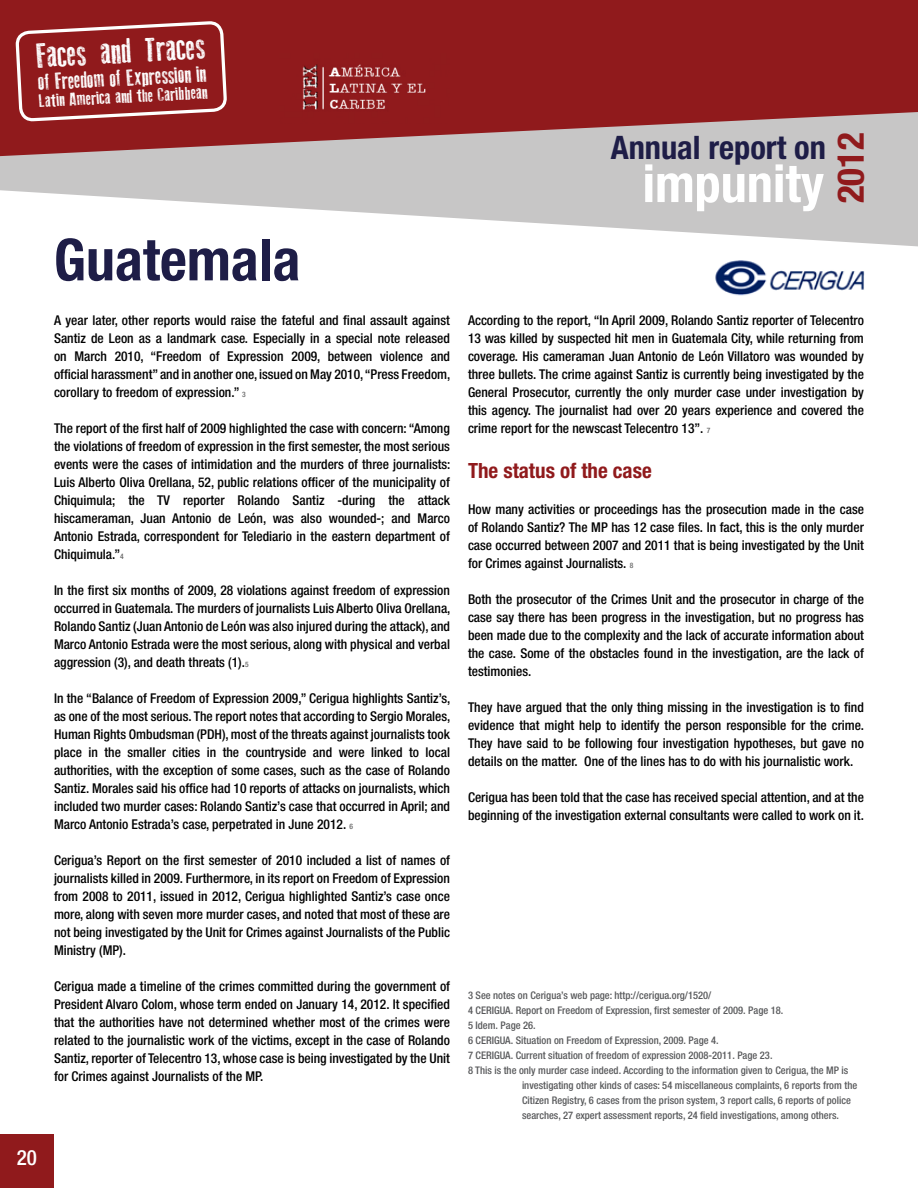
<style>
.page{position:relative;width:918px;height:1188px;background:#fff}
.page>*{position:absolute;margin:0;border:0;box-sizing:border-box;transform-origin:0 0}
.t1{font:700 condensed 58.05px "Helvetica Neue LT Std";color:#1e1d47}
.t2{font:700 condensed 52.2px "Helvetica Neue LT Std";color:#fff}
.t3{font:700 condensed 36.9px "Helvetica Neue LT Std";color:#901a1c}
.t4{font:34.2px "Old Press";color:#fff}
.t5{font:700 condensed 32.4px "Helvetica Neue LT Std";color:#1e1d47}
.t6{font:22.8px "Old Press";color:#fff}
.t7{font:700 condensed 21px "Helvetica Neue LT Std";color:#901a1c}
.t8{font:500 condensed 21px "Helvetica Neue LT Std";color:#fff}
.t9{font:18px "Old Press";color:#fff;scale:1.05 1}
.t10{font:500 condensed 13.5px/18px "Helvetica Neue LT Std";color:#000;text-align:justify}
.t11{font:500 condensed 10.5px "Helvetica Neue LT Std";color:#58595b}
.s1{font-size:7.5px;color:#666}
</style>
<div class="page">
<svg style="left:0;top:164px;width:918px;height:83px;fill:#c7c6c6"></svg>
<svg style="left:0;top:0;width:918px;height:164px;fill:#901a1c"></svg>
<img style="left:715px;top:260px;width:150px;height:36px">
<img style="left:280px;top:54px;width:170px;height:70px">
<div style="left:0;top:1134px;width:54px;height:54px;background:#901a1c"></div>
<svg style="left:17px;top:22px;width:209px;height:209px"></svg>
<h3 class="t4" style="left:36px;top:37px;width:170px;rotate:-3deg">Faces and Traces</h3>
<h3 class="t6" style="left:38px;top:70px;width:170px;rotate:-3deg">of Freedom of Expression in</h3>
<h3 class="t9" style="left:39px;top:91px;width:162px;rotate:-3deg">Latin America and the Caribbean</h3>
<h1 class="t1" style="left:54px;top:225px;width:248px">Guatemala</h1>
<p class="t10" style="left:54px;top:311px;width:398px">A year later, other reports would raise the fateful and final assault against Santiz de Leon as a landmark case. Especially in a special note released on March 2010, “Freedom of Expression 2009, between violence and official harassment” and in another one, issued on May 2010, “Press Freedom, corollary to freedom of expression.” <span class="s1">3</span></p>
<p class="t10" style="left:54px;top:419px;width:398px">The report of the first half of 2009 highlighted the case with concern: “Among the violations of freedom of expression in the first semester, the most serious events were the cases of intimidation and the murders of three journalists:<br>Luis Alberto Oliva Orellana, 52, public relations officer of the municipality of Chiquimula; the TV reporter Rolando Santiz -during the attack hiscameraman, Juan Antonio de León, was also wounded-; and Marco Antonio Estrada, correspondent for Telediario in the eastern department of Chiquimula.”<span class="s1">4</span></p>
<p class="t10" style="left:54px;top:581px;width:398px">In the first six months of 2009, 28 violations against freedom of expression occurred in Guatemala. The murders of journalists Luis Alberto Oliva Orellana, Rolando Santiz (Juan Antonio de León was also injured during the attack), and Marco Antonio Estrada were the most serious, along with physical and verbal aggression (3), and death threats (1).<span class="s1">5</span></p>
<p class="t10" style="left:54px;top:689px;width:398px">In the “Balance of Freedom of Expression 2009,” Cerigua highlights Santiz’s, as one of the most serious. The report notes that according to Sergio Morales, Human Rights Ombudsman (PDH), most of the threats against journalists took place in the smaller cities in the countryside and were linked to local authorities, with the exception of some cases, such as the case of Rolando Santiz. Morales said his office had 10 reports of attacks on journalists, which included two murder cases: Rolando Santiz’s case that occurred in April; and Marco Antonio Estrada’s case, perpetrated in June 2012. <span class="s1">6</span></p>
<p class="t10" style="left:54px;top:851px;width:398px">Cerigua’s Report on the first semester of 2010 included a list of names of journalists killed in 2009. Furthermore, in its report on Freedom of Expression from 2008 to 2011, issued in 2012, Cerigua highlighted Santiz’s case once more, along with seven more murder cases, and noted that most of these are not being investigated by the Unit for Crimes against Journalists of the Public Ministry (MP).</p>
<p class="t10" style="left:54px;top:977px;width:398px">Cerigua made a timeline of the crimes committed during the government of President Alvaro Colom, whose term ended on January 14, 2012. It specified that the authorities have not determined whether most of the crimes were related to the journalistic work of the victims, except in the case of Rolando Santiz, reporter of Telecentro 13, whose case is being investigated by the Unit for Crimes against Journalists of the MP.</p>
<h3 class="t8" style="left:17px;top:1145px;width:22px">20</h3>
<h3 class="t5" style="left:611px;top:128px;width:217px">Annual report on</h3>
<h2 class="t2" style="left:643px;top:152px;width:183px">impunity</h2>
<h3 class="t3" style="left:829px;top:203px;width:72px;rotate:-90deg">2012</h3>
<p class="t10" style="left:468px;top:311px;width:398px">According to the report, “In April 2009, Rolando Santiz reporter of Telecentro 13 was killed by suspected hit men in Guatemala City, while returning from coverage. His cameraman Juan Antonio de León Villatoro was wounded by three bullets. The crime against Santiz is currently being investigated by the General Prosecutor, currently the only murder case under investigation by this agency. The journalist had over 20 years experience and covered the crime report for the newscast Telecentro 13”. <span class="s1">7</span></p>
<h3 class="t7" style="left:468px;top:457px;width:185px">The status of the case</h3>
<p class="t10" style="left:468px;top:500px;width:398px">How many activities or proceedings has the prosecution made in the case of Rolando Santiz? The MP has 12 case files. In fact, this is the only murder case occurred between 2007 and 2011 that is being investigated by the Unit for Crimes against Journalists. <span class="s1">8</span></p>
<p class="t10" style="left:468px;top:590px;width:398px">Both the prosecutor of the Crimes Unit and the prosecutor in charge of the case say there has been progress in the investigation, but no progress has been made due to the complexity and the lack of accurate information about the case. Some of the obstacles found in the investigation, are the lack of testimonies.</p>
<p class="t10" style="left:468px;top:698px;width:398px">They have argued that the only thing missing in the investigation is to find evidence that might help to identify the person responsible for the crime.<br>They have said to be following four investigation hypotheses, but gave no details on the matter. One of the lines has to do with his journalistic work.</p>
<p class="t10" style="left:468px;top:788px;width:397px">Cerigua has been told that the case has received special attention, and at the beginning of the investigation external consultants were called to work on it.</p>
<p class="t11" style="left:468px;top:989px;width:245px">3 See notes on Cerigua’s web page: http://cerigua.org/1520/</p>
<p class="t11" style="left:468px;top:1004px;width:317px">4 CERIGUA. Report on Freedom of Expression, first semester of 2009. Page 18.</p>
<p class="t11" style="left:468px;top:1019px;width:69px">5 Idem. Page 26.</p>
<p class="t11" style="left:468px;top:1034px;width:252px">6 CERIGUA. Situation on Freedom of Expression, 2009. Page 4.</p>
<p class="t11" style="left:468px;top:1049px;width:306px">7 CERIGUA. Current situation of freedom of expression 2008-2011. Page 23.</p>
<p class="t11" style="left:468px;top:1064px;width:382px">8 This is the only murder case indeed. According to the information given to Cerigua, the MP is</p>
<p class="t11" style="left:522px;top:1079px;width:337px">investigating other kinds of cases: 54 miscellaneous complaints, 6 reports from the</p>
<p class="t11" style="left:522px;top:1094px;width:331px">Citizen Registry, 6 cases from the prison system, 3 report calls, 6 reports of police</p>
<p class="t11" style="left:522px;top:1109px;width:319px">searches, 27 expert assessment reports, 24 field investigations, among others.</p>
</div>
